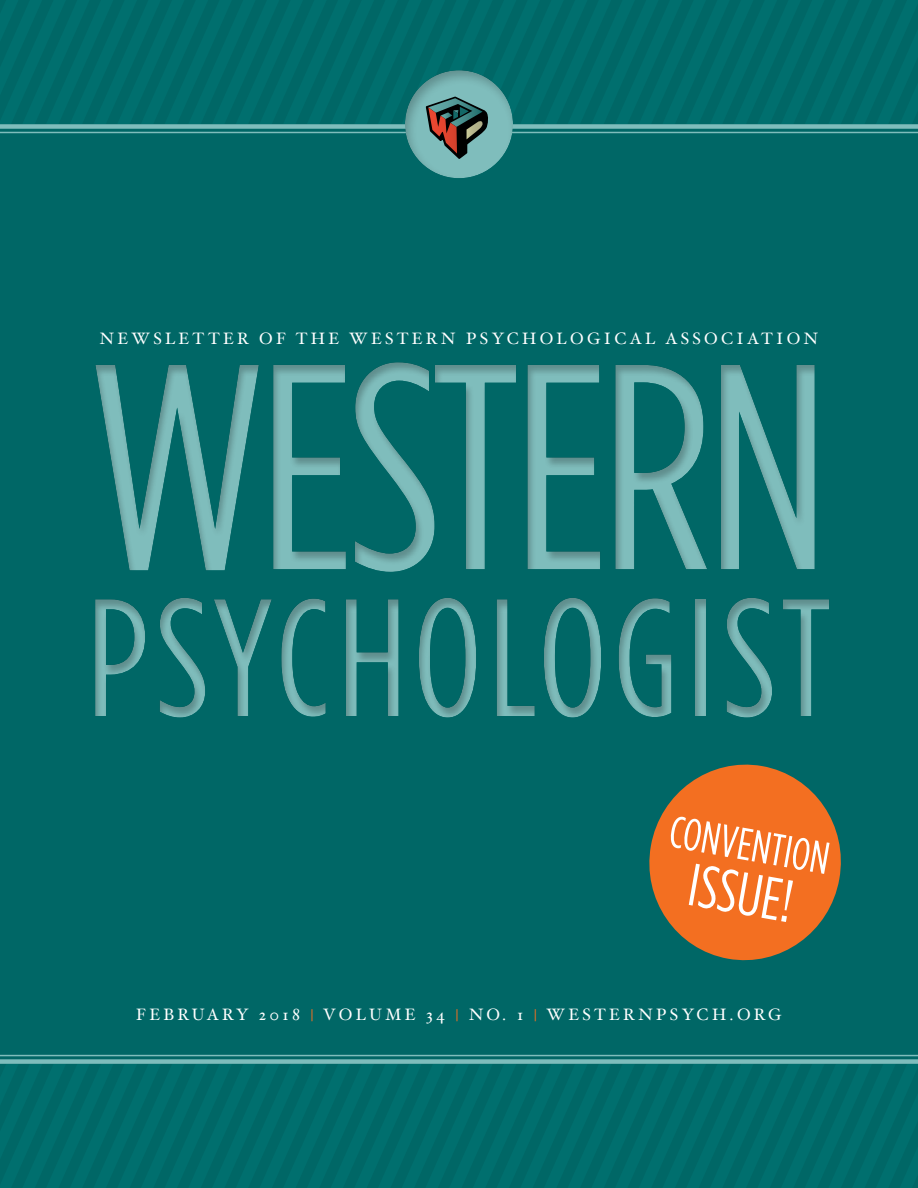
<style>
.page{position:relative;width:918px;height:1188px;background:#006766}
.page>*{position:absolute;margin:0;border:0;box-sizing:border-box;transform-origin:0 0}
.t1{font:condensed 291.9px "Gotham HTF";letter-spacing:-.025em;color:#7fbdbc}
.t2{font:condensed 166.8px "Gotham HTF";letter-spacing:.04em;color:#7fbdbc}
.t3{font:condensed 59.7px "Gotham HTF";color:#fff}
.t4{font:condensed 45px "Gotham HTF";color:#fff}
.t5{font:16.5px "Hoefler Text";letter-spacing:.2em;color:#fff}
.s1{color:#f36f21}
</style>
<div class="page">
<svg style="left:0;top:124px;width:918px;height:10px"></svg>
<div style="left:392px;top:61px;width:133px;height:118px;background:#000;opacity:.25"></div>
<hr style="left:0;top:1055px;width:918px;height:1px;background:#7fbdbc">
<div style="left:0;top:1059px;width:918px;height:5px;background:#7fbdbc"></div>
<svg style="left:649px;top:764px;width:192px;height:197px;fill:#f36f21"></svg>
<p class="t5" style="left:100px;top:328px;width:720px">NEWSLETTER OF THE WESTERN PSYCHOLOGICAL ASSOCIATION</p>
<h1 class="t1" style="left:89px;top:311px;width:742px">WESTERN</h1>
<h2 class="t2" style="left:87px;top:568px;width:746px">PSYCHOLOGIST</h2>
<h3 class="t4" style="left:674px;top:807px;width:163px;rotate:10deg">CONVENTION</h3>
<h3 class="t3" style="left:695px;top:852px;width:107px;rotate:10deg">ISSUE!</h3>
<p class="t5" style="left:136px;top:1004px;width:647px">FEBRUARY 2018 <span class="s1">|</span> VOLUME 34 <span class="s1">|</span> NO. 1 <span class="s1">|</span> WESTERNPSYCH.ORG</p>
</div>
